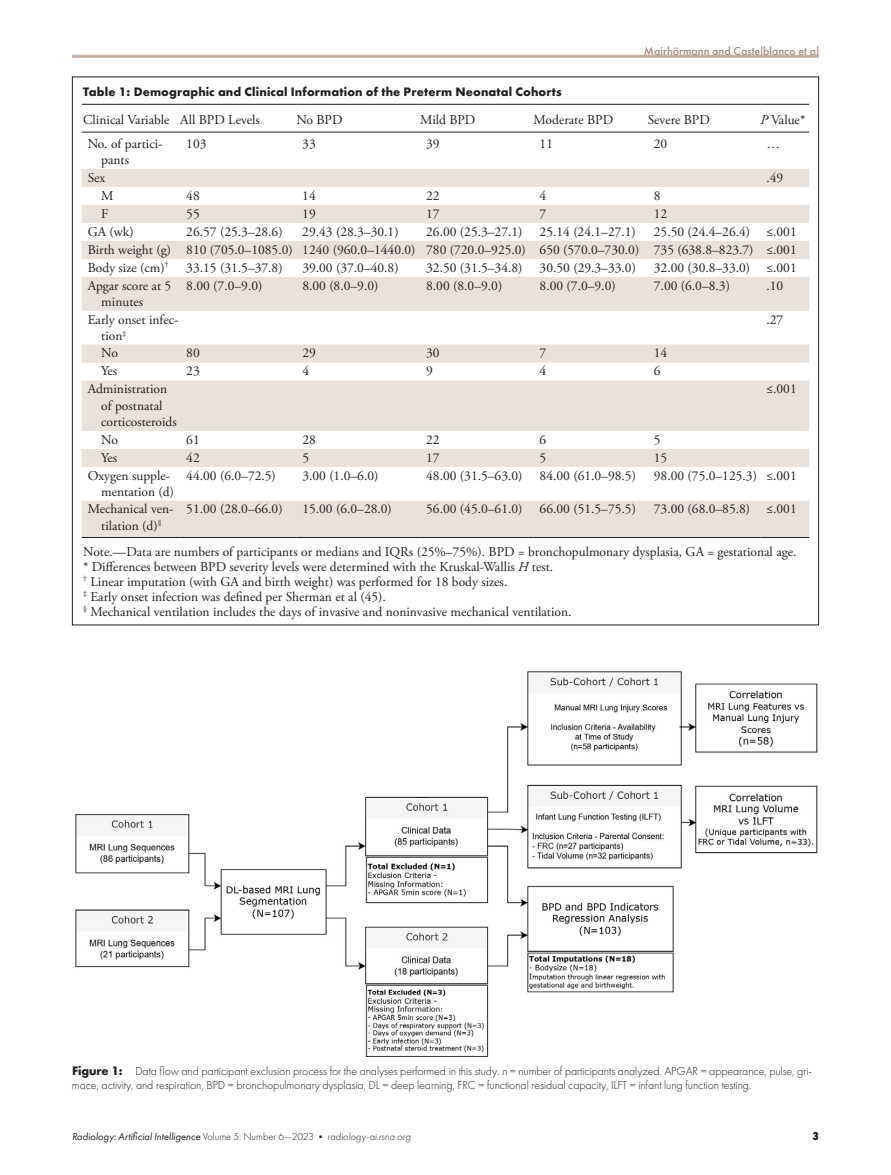
<style>
.page{position:relative;width:891px;height:1175px;background:#fff}
.page>*{position:absolute;margin:0;border:0;box-sizing:border-box;transform-origin:0 0}
.t1{font:13.5px/16.5px "Adobe Garamond Pro";color:#231f20}
.t2{font:700 12.75px "Futura PT";letter-spacing:.01em;color:#231f20}
.t3{font:300 12px/14.4px "Futura PT";letter-spacing:-.01em;color:#231f20}
.t4{font:500 12px "Futura PT";color:#a68b7d}
.t5{font:800 12px "Futura PT Cond";color:#231f20}
.t6{font:italic 10.5px "Futura PT";color:#231f20}
.s1{font-style:italic}
.s2{font-weight:700;font-size:12.75px}
.s3{font-weight:300;font-style:normal}
.s4{font-weight:300}
</style>
<div class="page">
<hr style="left:72px;top:55px;width:747px;height:3px;background:#c5b2a8">
<svg style="left:82px;top:169px;width:727px;height:368px;fill:#e9e2dc"></svg>
<hr style="left:82px;top:104px;width:98px;height:1px;background:#231f20">
<hr style="left:82px;top:132px;width:98px;height:1px;background:#231f20">
<hr style="left:180px;top:104px;width:116px;height:1px;background:#231f20">
<hr style="left:296px;top:104px;width:124px;height:1px;background:#231f20">
<hr style="left:420px;top:104px;width:114px;height:1px;background:#231f20">
<hr style="left:534px;top:104px;width:114px;height:1px;background:#231f20">
<hr style="left:648px;top:104px;width:112px;height:1px;background:#231f20">
<hr style="left:760px;top:104px;width:49px;height:1px;background:#231f20">
<hr style="left:180px;top:132px;width:116px;height:1px;background:#231f20">
<hr style="left:296px;top:132px;width:124px;height:1px;background:#231f20">
<hr style="left:420px;top:132px;width:114px;height:1px;background:#231f20">
<hr style="left:534px;top:132px;width:114px;height:1px;background:#231f20">
<hr style="left:648px;top:132px;width:112px;height:1px;background:#231f20">
<hr style="left:760px;top:132px;width:49px;height:1px;background:#231f20">
<hr style="left:82px;top:537px;width:98px;height:1px;background:#231f20">
<hr style="left:180px;top:537px;width:116px;height:1px;background:#231f20">
<hr style="left:296px;top:537px;width:124px;height:1px;background:#231f20">
<hr style="left:420px;top:537px;width:114px;height:1px;background:#231f20">
<hr style="left:534px;top:537px;width:114px;height:1px;background:#231f20">
<hr style="left:648px;top:537px;width:112px;height:1px;background:#231f20">
<hr style="left:760px;top:537px;width:49px;height:1px;background:#231f20">
<img style="left:75px;top:671px;width:743px;height:385px">
<p class="t4" style="left:644px;top:44px;width:177px">Mairhörmann and Castelblanco et al</p>
<p class="t2" style="left:83px;top:83px;width:480px">Table 1: Demographic and Clinical Information of the Preterm Neonatal Cohorts</p>
<p class="t1" style="left:83px;top:112px;width:178px">Clinical Variable All BPD Levels</p>
<p class="t1" style="left:296px;top:112px;width:48px">No BPD</p>
<p class="t1" style="left:420px;top:112px;width:57px">Mild BPD</p>
<p class="t1" style="left:534px;top:112px;width:81px">Moderate BPD</p>
<p class="t1" style="left:648px;top:112px;width:64px">Severe BPD</p>
<p class="t1" style="left:760px;top:112px;width:46px"><span class="s1">P</span> Value*</p>
<p class="t1" style="left:101px;top:136px;width:63px;text-indent:-14px">No. of partici&shy;pants</p>
<p class="t1" style="left:186px;top:136px;width:22px">103</p>
<p class="t1" style="left:302px;top:136px;width:15px">33</p>
<p class="t1" style="left:426px;top:136px;width:15px">39</p>
<p class="t1" style="left:540px;top:136px;width:15px">11</p>
<p class="t1" style="left:654px;top:136px;width:15px">20</p>
<p class="t1" style="left:766px;top:136px;width:15px">…</p>
<p class="t1" style="left:88px;top:170px;width:19px">Sex</p>
<p class="t1" style="left:766px;top:170px;width:18px">.49</p>
<p class="t1" style="left:101px;top:188px;width:14px">M</p>
<p class="t1" style="left:186px;top:188px;width:15px">48</p>
<p class="t1" style="left:302px;top:188px;width:15px">14</p>
<p class="t1" style="left:426px;top:188px;width:15px">22</p>
<p class="t1" style="left:540px;top:188px;width:8px">4</p>
<p class="t1" style="left:654px;top:188px;width:8px">8</p>
<p class="t1" style="left:101px;top:206px;width:9px">F</p>
<p class="t1" style="left:186px;top:206px;width:15px">55</p>
<p class="t1" style="left:302px;top:206px;width:15px">19</p>
<p class="t1" style="left:426px;top:206px;width:15px">17</p>
<p class="t1" style="left:540px;top:206px;width:8px">7</p>
<p class="t1" style="left:654px;top:206px;width:15px">12</p>
<p class="t1" style="left:88px;top:224px;width:47px">GA (wk)</p>
<p class="t1" style="left:186px;top:224px;width:98px">26.57 (25.3–28.6)</p>
<p class="t1" style="left:302px;top:224px;width:98px">29.43 (28.3–30.1)</p>
<p class="t1" style="left:426px;top:224px;width:98px">26.00 (25.3–27.1)</p>
<p class="t1" style="left:540px;top:224px;width:98px">25.14 (24.1–27.1)</p>
<p class="t1" style="left:88px;top:223px;width:711px;line-height:18px;text-align:justify;text-indent:566px">25.50 (24.4–26.4) ≤.001<br>Birth weight (g) 810 (705.0–1085.0) 1240 (960.0–1440.0) 780 (720.0–925.0) 650 (570.0–730.0) 735 (638.8–823.7) ≤.001<br>Body size (cm)<sup>†</sup></p>
<p class="t1" style="left:186px;top:260px;width:98px">33.15 (31.5–37.8)</p>
<p class="t1" style="left:302px;top:260px;width:98px">39.00 (37.0–40.8)</p>
<p class="t1" style="left:426px;top:260px;width:98px">32.50 (31.5–34.8)</p>
<p class="t1" style="left:540px;top:260px;width:98px">30.50 (29.3–33.0)</p>
<p class="t1" style="left:654px;top:260px;width:144px">32.00 (30.8–33.0) ≤.001</p>
<p class="t1" style="left:101px;top:278px;width:72px;text-indent:-13px">Apgar score at 5 minutes</p>
<p class="t1" style="left:186px;top:278px;width:78px">8.00 (7.0–9.0)</p>
<p class="t1" style="left:302px;top:278px;width:78px">8.00 (8.0–9.0)</p>
<p class="t1" style="left:426px;top:278px;width:78px">8.00 (8.0–9.0)</p>
<p class="t1" style="left:540px;top:278px;width:78px">8.00 (7.0–9.0)</p>
<p class="t1" style="left:654px;top:278px;width:78px">7.00 (6.0–8.3)</p>
<p class="t1" style="left:766px;top:278px;width:18px">.10</p>
<p class="t1" style="left:101px;top:311px;width:79px;text-indent:-13px">Early onset infec&shy;tion<sup>‡</sup></p>
<p class="t1" style="left:766px;top:311px;width:18px">.27</p>
<p class="t1" style="left:101px;top:345px;width:18px">No</p>
<p class="t1" style="left:186px;top:345px;width:15px">80</p>
<p class="t1" style="left:302px;top:345px;width:15px">29</p>
<p class="t1" style="left:426px;top:345px;width:15px">30</p>
<p class="t1" style="left:540px;top:345px;width:8px">7</p>
<p class="t1" style="left:654px;top:345px;width:15px">14</p>
<p class="t1" style="left:101px;top:363px;width:18px">Yes</p>
<p class="t1" style="left:186px;top:363px;width:15px">23</p>
<p class="t1" style="left:302px;top:363px;width:8px">4</p>
<p class="t1" style="left:426px;top:363px;width:8px">9</p>
<p class="t1" style="left:540px;top:363px;width:8px">4</p>
<p class="t1" style="left:654px;top:363px;width:8px">6</p>
<p class="t1" style="left:101px;top:381px;width:77px;text-indent:-14px">Administration of postnatal corticosteroids</p>
<p class="t1" style="left:766px;top:381px;width:32px">≤.001</p>
<p class="t1" style="left:101px;top:431px;width:18px">No</p>
<p class="t1" style="left:186px;top:431px;width:15px">61</p>
<p class="t1" style="left:302px;top:431px;width:15px">28</p>
<p class="t1" style="left:426px;top:431px;width:15px">22</p>
<p class="t1" style="left:540px;top:431px;width:8px">6</p>
<p class="t1" style="left:654px;top:431px;width:8px">5</p>
<p class="t1" style="left:101px;top:449px;width:18px">Yes</p>
<p class="t1" style="left:186px;top:449px;width:15px">42</p>
<p class="t1" style="left:302px;top:449px;width:8px">5</p>
<p class="t1" style="left:426px;top:449px;width:15px">17</p>
<p class="t1" style="left:540px;top:449px;width:8px">5</p>
<p class="t1" style="left:654px;top:449px;width:15px">15</p>
<p class="t1" style="left:88px;top:467px;width:88px;text-align:right">Oxygen supple&shy;mentation (d)</p>
<p class="t1" style="left:186px;top:467px;width:91px">44.00 (6.0–72.5)</p>
<p class="t1" style="left:302px;top:467px;width:78px">3.00 (1.0–6.0)</p>
<p class="t1" style="left:426px;top:467px;width:98px">48.00 (31.5–63.0)</p>
<p class="t1" style="left:540px;top:467px;width:98px">84.00 (61.0–98.5)</p>
<p class="t1" style="left:654px;top:467px;width:144px">98.00 (75.0–125.3) ≤.001</p>
<p class="t1" style="left:88px;top:501px;width:87px;text-align:center">Mechanical ven&shy;tilation (d)<sup>§</sup></p>
<p class="t1" style="left:186px;top:501px;width:98px">51.00 (28.0–66.0)</p>
<p class="t1" style="left:302px;top:501px;width:91px">15.00 (6.0–28.0)</p>
<p class="t1" style="left:426px;top:501px;width:98px">56.00 (45.0–61.0)</p>
<p class="t1" style="left:540px;top:501px;width:98px">66.00 (51.5–75.5)</p>
<p class="t1" style="left:654px;top:501px;width:144px">73.00 (68.0–85.8) ≤.001</p>
<p class="t1" style="left:83px;top:544px;width:715px;line-height:15px">Note.—Data are numbers of participants or medians and IQRs (25%–75%). BPD = bronchopulmonary dysplasia, GA = gestational age. * Differences between BPD severity levels were determined with the Kruskal-Wallis <span class="s1">H</span> test.<br><sup>†</sup> Linear imputation (with GA and birth weight) was performed for 18 body sizes.<br><sup>‡</sup> Early onset infection was defined per Sherman et al (45).<br><sup>§</sup> Mechanical ventilation includes the days of invasive and noninvasive mechanical ventilation.</p>
<p class="t3" style="left:72px;top:1064px;width:742px"><span class="s2">Figure 1:</span> Data flow and participant exclusion process for the analyses performed in this study. <span class="s1">n</span> = number of participants analyzed. APGAR = appearance, pulse, gri&shy;mace, activity, and respiration, BPD = bronchopulmonary dysplasia, DL = deep learning, FRC = functional residual capacity, ILFT = infant lung function testing.</p>
<p class="t6" style="left:72px;top:1130px;width:340px">Radiology: Artificial Intelligence <span class="s3">Volume 5: Number 6—2023</span> <sup>■</sup> <span class="s4">radiology-ai.rsna.org</span></p>
<p class="t5" style="left:813px;top:1128px;width:8px">3</p>
</div>
